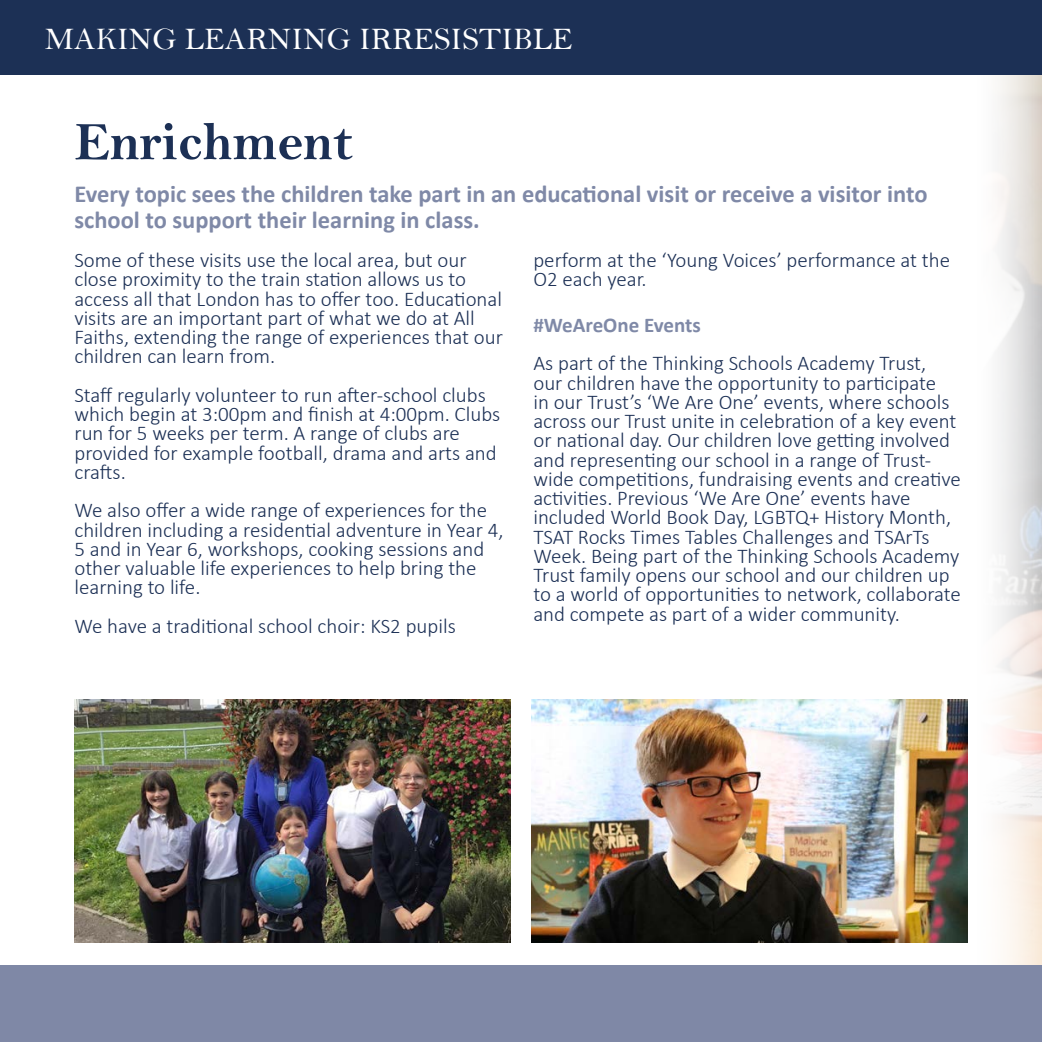
<style>
.page{position:relative;width:1042px;height:1042px;background:#fff}
.page>*{position:absolute;margin:0;border:0;box-sizing:border-box;transform-origin:0 0}
.t1{font:54.25px "Bell MT Bold";color:#1c3055}
.t2{font:31.5px "Bell";color:#fff}
.t3{font:700 24.5px/26.2px "Calibri";color:#7f89a7}
.t4{font:300 21px/19.2px "Calibri";color:#1c3055}
.t5{font:700 21px "Calibri";color:#7f89a7}
</style>
<div class="page">
<img style="left:967px;top:74px;width:75px;height:891px">
<img style="left:531px;top:699px;width:436px;height:243px">
<img style="left:74px;top:699px;width:436px;height:243px">
<div style="left:0;top:965px;width:1042px;height:77px;background:#7f88a6"></div>
<div style="left:0;top:0;width:1042px;height:74px;background:#1c3055"></div>
<p class="t2" style="left:45px;top:20px;width:529px">MAKING LEARNING IRRESISTIBLE</p>
<p class="t1" style="left:74px;top:109px;width:280px">Enrichment</p>
<p class="t3" style="left:74px;top:181px;width:854px">Every topic sees the children take part in an educational visit or receive a visitor into school to support their learning in class.</p>
<p class="t4" style="left:74px;top:250px;width:430px">Some of these visits use the local area, but our close proximity to the train station allows us to access all that London has to offer too. Educational visits are an important part of what we do at All Faiths, extending the range of experiences that our children can learn from.</p>
<p class="t4" style="left:74px;top:385px;width:427px">Staff regularly volunteer to run after-school clubs which begin at 3:00pm and finish at 4:00pm. Clubs run for 5 weeks per term. A range of clubs are provided for example football, drama and arts and crafts.</p>
<p class="t4" style="left:74px;top:500px;width:430px">We also offer a wide range of experiences for the children including a residential adventure in Year 4, 5 and in Year 6, workshops, cooking sessions and other valuable life experiences to help bring the learning to life.</p>
<p class="t4" style="left:74px;top:616px;width:383px">We have a traditional school choir: KS2 pupils</p>
<p class="t4" style="left:533px;top:250px;width:418px">perform at the ‘Young Voices’ performance at the<br>O2 each year.</p>
<p class="t5" style="left:533px;top:310px;width:169px">#WeAreOne Events</p>
<p class="t4" style="left:533px;top:353px;width:429px">As part of the Thinking Schools Academy Trust,<br>our children have the opportunity to participate<br>in our Trust’s ‘We Are One’ events, where schools across our Trust unite in celebration of a key event or national day. Our children love getting involved and representing our school in a range of Trust&shy;wide competitions, fundraising events and creative activities. Previous ‘We Are One’ events have included World Book Day, LGBTQ+ History Month, TSAT Rocks Times Tables Challenges and TSArTs Week. Being part of the Thinking Schools Academy Trust family opens our school and our children up to a world of opportunities to network, collaborate and compete as part of a wider community.</p>
</div>
